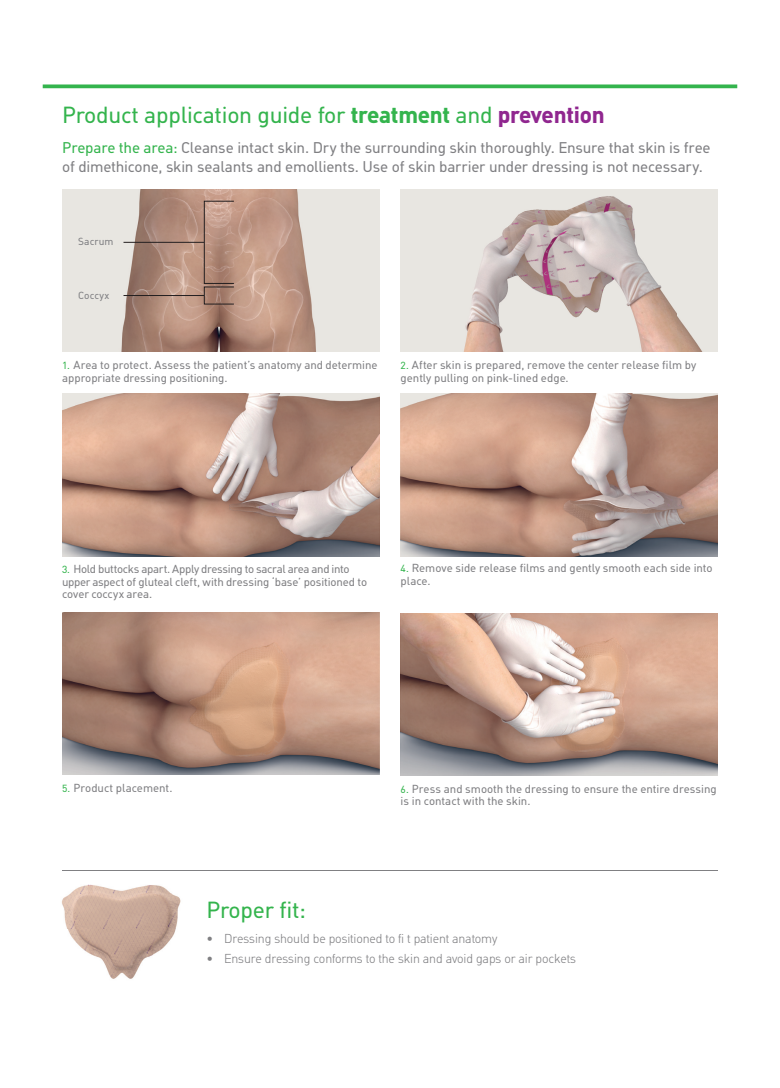
<style>
.page{position:relative;width:780px;height:1088px;background:#fff}
.page>*{position:absolute;margin:0;border:0;box-sizing:border-box;transform-origin:0 0}
.t1{font:22.5px "MHC Din";letter-spacing:-.01em;color:#34b44d}
.t2{font:15px/18.8px "MHC Din";letter-spacing:-.015em;color:#808083}
.t3{font:300 12.5px "MHC Din";letter-spacing:-.01em;color:#808083}
.t4{font:11.25px/12.5px "MHC Din";letter-spacing:-.005em;color:#808083}
.t5{font:10px "MHC Din";letter-spacing:.015em;color:#808083}
.s1{font-weight:700}
.s2{font-weight:700;color:#90268f}
.s3{color:#34b44d}
.s4{font-size:10px;color:#34b44d}
</style>
<div class="page">
<svg style="left:43px;top:84px;width:694px;height:4px;background:#4cbd62"></svg>
<img style="left:400px;top:189px;width:317px;height:163px">
<img style="left:62px;top:189px;width:317px;height:163px">
<img style="left:400px;top:394px;width:317px;height:162px">
<img style="left:62px;top:394px;width:317px;height:162px">
<img style="left:62px;top:613px;width:317px;height:162px">
<img style="left:400px;top:613px;width:317px;height:162px">
<hr style="left:62px;top:870px;width:655px;height:1px;background:#808083">
<div style="left:204px;top:201px;width:30px;height:83px;border:1px solid #231f20"></div>
<hr style="left:123px;top:242px;width:81px;height:1px;background:#231f20">
<hr style="left:123px;top:295px;width:81px;height:1px;background:#231f20">
<img style="left:62px;top:884px;width:119px;height:95px">
<h1 class="t1" style="left:62px;top:101px;width:544px">Product application guide for <span class="s1">treatment</span> and <span class="s2">prevention</span></h1>
<h2 class="t2" style="left:62px;top:138px;width:650px"><span class="s3">Prepare the area:</span> Cleanse intact skin. Dry the surrounding skin thoroughly. Ensure that skin is free of dimethicone, skin sealants and emollients. Use of skin barrier under dressing is not necessary.</h2>
<p class="t5" style="left:78px;top:236px;width:37px">Sacrum</p>
<p class="t5" style="left:78px;top:289px;width:33px">Coccyx</p>
<p class="t4" style="left:62px;top:358px;width:317px"><span class="s4">1.</span> Area to protect. Assess the patient’s anatomy and determine appropriate dressing positioning.</p>
<p class="t4" style="left:400px;top:358px;width:297px"><span class="s4">2.</span> After skin is prepared, remove the center release film by gently pulling on pink-lined edge.</p>
<p class="t4" style="left:62px;top:563px;width:306px"><span class="s4">3.</span> Hold buttocks apart. Apply dressing to sacral area and into upper aspect of gluteal cleft, with dressing ‘base’ positioned to cover coccyx area.</p>
<p class="t4" style="left:400px;top:562px;width:313px"><span class="s4">4.</span> Remove side release films and gently smooth each side into place.</p>
<p class="t4" style="left:62px;top:781px;width:112px"><span class="s4">5.</span> Product placement.</p>
<p class="t4" style="left:400px;top:782px;width:318px"><span class="s4">6.</span> Press and smooth the dressing to ensure the entire dressing is in contact with the skin.</p>
<h1 class="t1" style="left:206px;top:896px;width:101px">Proper fit:</h1>
<p class="t3" style="left:206px;top:930px;width:292px">• Dressing should be positioned to fi t patient anatomy</p>
<p class="t3" style="left:206px;top:951px;width:371px">• Ensure dressing conforms to the skin and avoid gaps or air pockets</p>
</div>
